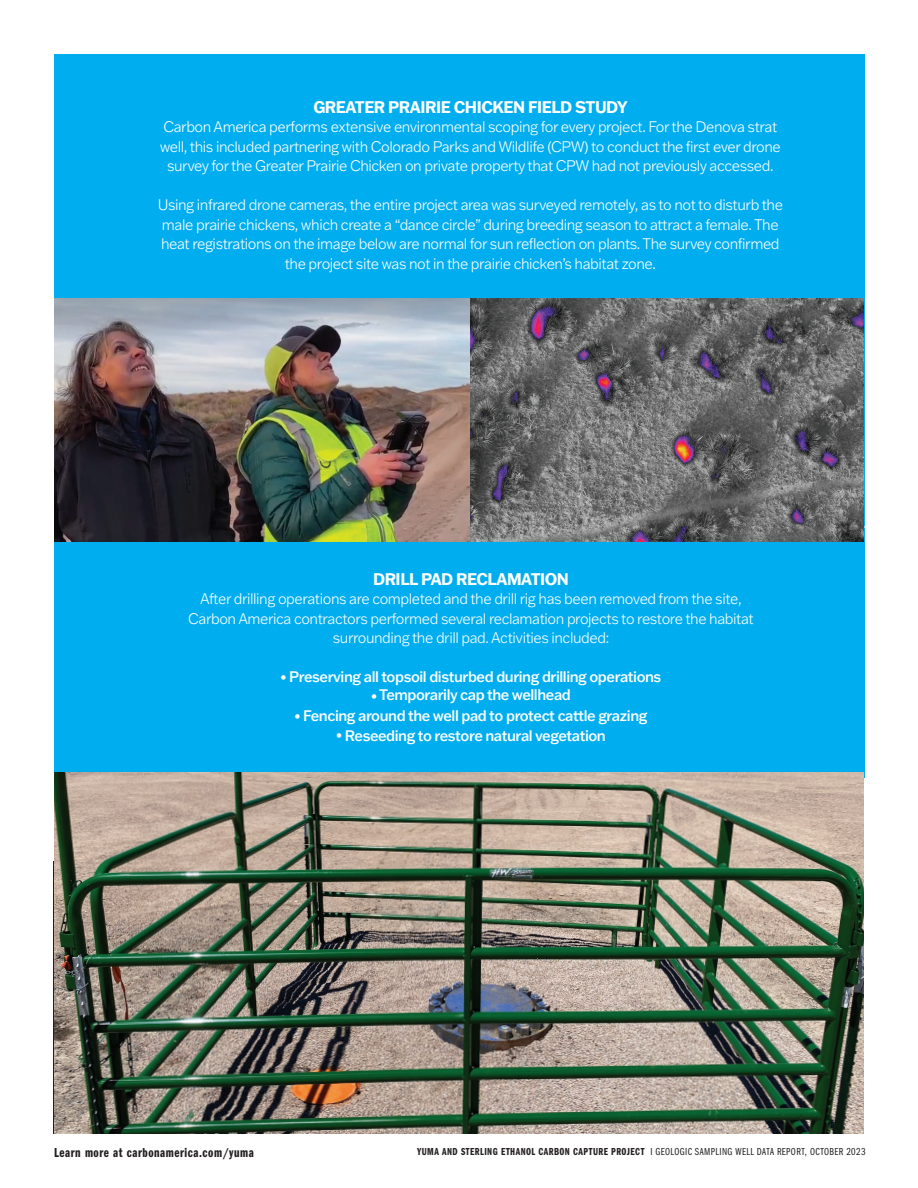
<style>
.page{position:relative;width:918px;height:1188px;background:#fff}
.page>*{position:absolute;margin:0;border:0;box-sizing:border-box;transform-origin:0 0}
.t1{font:700 16.5px "Franklin Gothic ATF";letter-spacing:-.03em;color:#fff;scale:.96 1}
.t2{font:300 15px/19.5px "Franklin Gothic ATF";letter-spacing:-.03em;color:#fff;text-align:center;scale:.96 1}
.t3{font:500 15px "Franklin Gothic ATF";letter-spacing:-.03em;color:#fff;scale:.96 1}
.t4{font:13.5px "Franklin Gothic URW Com Dem";letter-spacing:.04em;color:#231f20}
.t5{font:10.5px "Franklin Gothic URW Com Boo";letter-spacing:.04em;color:#231f20}
.s1{font-size:12px}
.s2{font-family:"Franklin Gothic URW Com Dem"}
</style>
<div class="page">
<div style="left:54px;top:54px;width:810px;height:724px;background:#00aeef"></div>
<img style="left:54px;top:772px;width:810px;height:362px">
<img style="left:54px;top:298px;width:810px;height:243px">
<p class="t1" style="left:313px;top:96px;width:329px">GREATER PRAIRIE CHICKEN FIELD STUDY</p>
<p class="t2" style="left:160px;top:117px;width:649px">Carbon America performs extensive environmental scoping for every project. For the Denova strat well, this included partnering with Colorado Parks and Wildlife (CPW) to conduct the first ever drone survey for the Greater Prairie Chicken on private property that CPW had not previously accessed.</p>
<p class="t2" style="left:158px;top:195px;width:653px">Using infrared drone cameras, the entire project area was surveyed remotely, as to not to disturb the male prairie chickens, which create a “dance circle” during breeding season to attract a female. The heat registrations on the image below are normal for sun reflection on plants. The survey confirmed the project site was not in the prairie chicken’s habitat zone.</p>
<p class="t1" style="left:373px;top:568px;width:206px">DRILL PAD RECLAMATION</p>
<p class="t2" style="left:188px;top:589px;width:591px">After drilling operations are completed and the drill rig has been removed from the site,<br>Carbon America contractors performed several reclamation projects to restore the habitat surrounding the drill pad. Activities included:</p>
<p class="t3" style="left:281px;top:667px;width:398px"><span class="s1">•</span> Preserving all topsoil disturbed during drilling operations</p>
<p class="t3" style="left:371px;top:685px;width:210px"><span class="s1">•</span> Temporarily cap the wellhead</p>
<p class="t3" style="left:294px;top:706px;width:369px"><span class="s1">•</span> Fencing around the well pad to protect cattle grazing</p>
<p class="t3" style="left:336px;top:726px;width:282px"><span class="s1">•</span> Reseeding to restore natural vegetation</p>
<p class="t4" style="left:54px;top:1143px;width:201px">Learn more at carbonamerica.com/yuma</p>
<p class="t5" style="left:417px;top:1145px;width:450px"><span class="s2">YUMA AND STERLING ETHANOL CARBON CAPTURE PROJECT</span> I GEOLOGIC SAMPLING WELL DATA REPORT, OCTOBER 2023</p>
</div>
